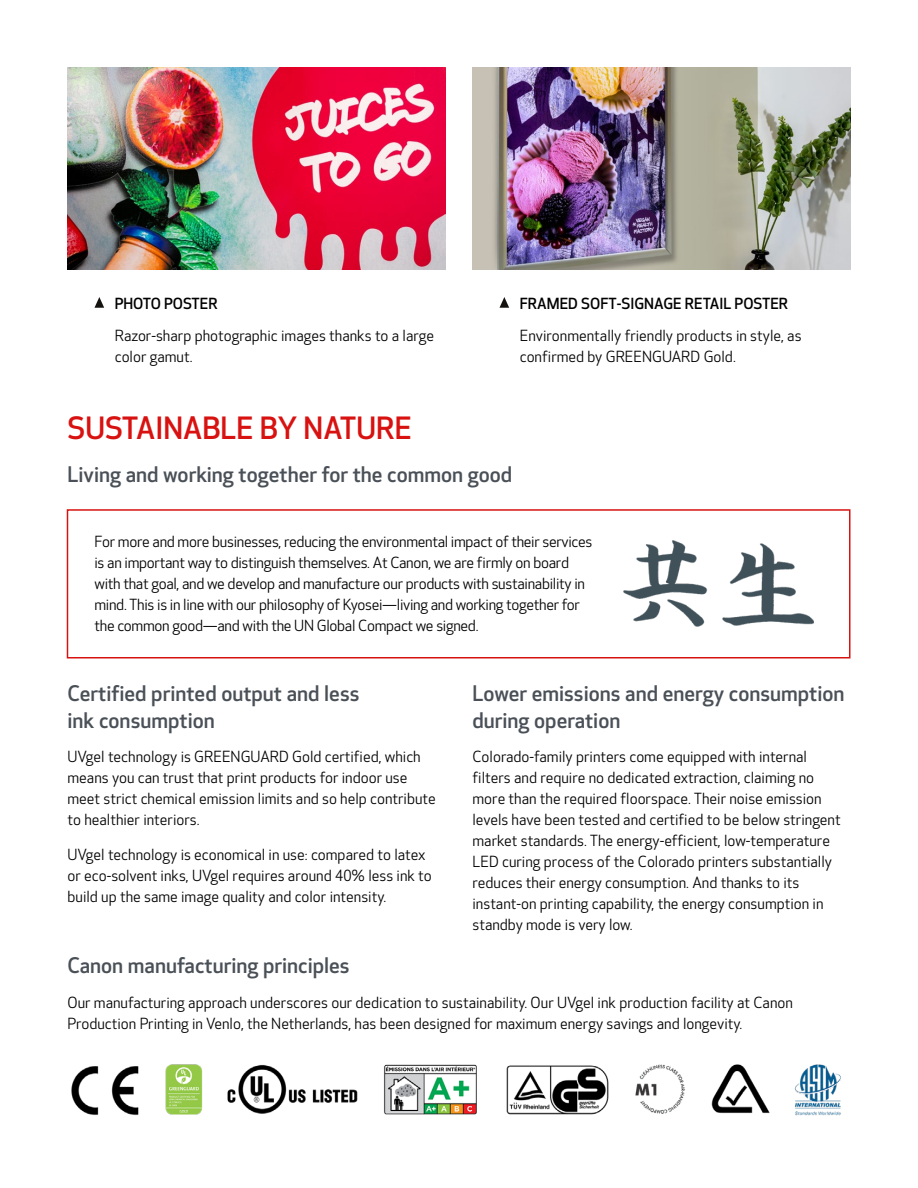
<style>
.page{position:relative;width:918px;height:1188px;background:#fff}
.page>*{position:absolute;margin:0;border:0;box-sizing:border-box;transform-origin:0 0}
._1st_Header{font:500 30px "Optic Sans 301";color:#d81210}
._2nd_Header{font:500 21px/27px "Optic Sans 301";color:#4a5057}
.Body_Copy{font:15px/21px "Optic Sans 201";color:#000001}
.Body_Copy-2{font:15px/21px "Optic Sans 201";letter-spacing:-.02em;color:#000001}
._3rd_Header{font:500 15px "Optic Sans 301";color:#000001}
</style>
<div class="page">
<svg style="left:500px;top:297px;width:9px;height:11px"></svg>
<div style="left:67px;top:509px;width:783px;height:150px;border:2px solid #d81210"></div>
<img style="left:623px;top:540px;width:190px;height:87px">
<img style="left:71px;top:1064px;width:770px;height:52px">
<img style="left:68px;top:68px;width:378px;height:202px">
<svg style="left:94px;top:297px;width:10px;height:11px"></svg>
<img style="left:472px;top:68px;width:378px;height:202px">
<p class="_3rd_Header" style="left:115px;top:295px;width:104px">PHOTO POSTER</p>
<p class="Body_Copy" style="left:115px;top:326px;width:321px">Razor-sharp photographic images thanks to a large color gamut.</p>
<p class="_3rd_Header" style="left:520px;top:295px;width:270px">FRAMED SOFT-SIGNAGE RETAIL POSTER</p>
<p class="Body_Copy" style="left:520px;top:326px;width:283px">Environmentally friendly products in style, as confirmed by GREENGUARD Gold.</p>
<p class="_1st_Header" style="left:68px;top:411px;width:346px">SUSTAINABLE BY NATURE</p>
<p class="_2nd_Header" style="left:68px;top:461px;width:446px">Living and working together for the common good</p>
<p class="Body_Copy-2" style="left:95px;top:532px;width:500px">For more and more businesses, reducing the environmental impact of their services is an important way to distinguish themselves. At Canon, we are firmly on board with that goal, and we develop and manufacture our products with sustainability in mind. This is in line with our philosophy of Kyosei—living and working together for the common good—and with the UN Global Compact we signed.</p>
<p class="_2nd_Header" style="left:68px;top:680px;width:294px">Certified printed output and less ink consumption</p>
<p class="Body_Copy" style="left:68px;top:747px;width:370px">UVgel technology is GREENGUARD Gold certified, which means you can trust that print products for indoor use meet strict chemical emission limits and so help contribute to healthier interiors.</p>
<p class="Body_Copy" style="left:68px;top:844px;width:366px">UVgel technology is economical in use: compared to latex or eco-solvent inks, UVgel requires around 40% less ink to build up the same image quality and color intensity.</p>
<p class="_2nd_Header" style="left:472px;top:680px;width:374px">Lower emissions and energy consumption during operation</p>
<p class="Body_Copy" style="left:472px;top:747px;width:370px">Colorado-family printers come equipped with internal filters and require no dedicated extraction, claiming no more than the required floorspace. Their noise emission levels have been tested and certified to be below stringent market standards. The energy-efficient, low-temperature LED curing process of the Colorado printers substantially reduces their energy consumption. And thanks to its instant-on printing capability, the energy consumption in standby mode is very low.</p>
<p class="_2nd_Header" style="left:68px;top:953px;width:284px">Canon manufacturing principles</p>
<p class="Body_Copy" style="left:68px;top:992px;width:727px">Our manufacturing approach underscores our dedication to sustainability. Our UVgel ink production facility at Canon<br>Production Printing in Venlo, the Netherlands, has been designed for maximum energy savings and longevity.</p>
</div>
